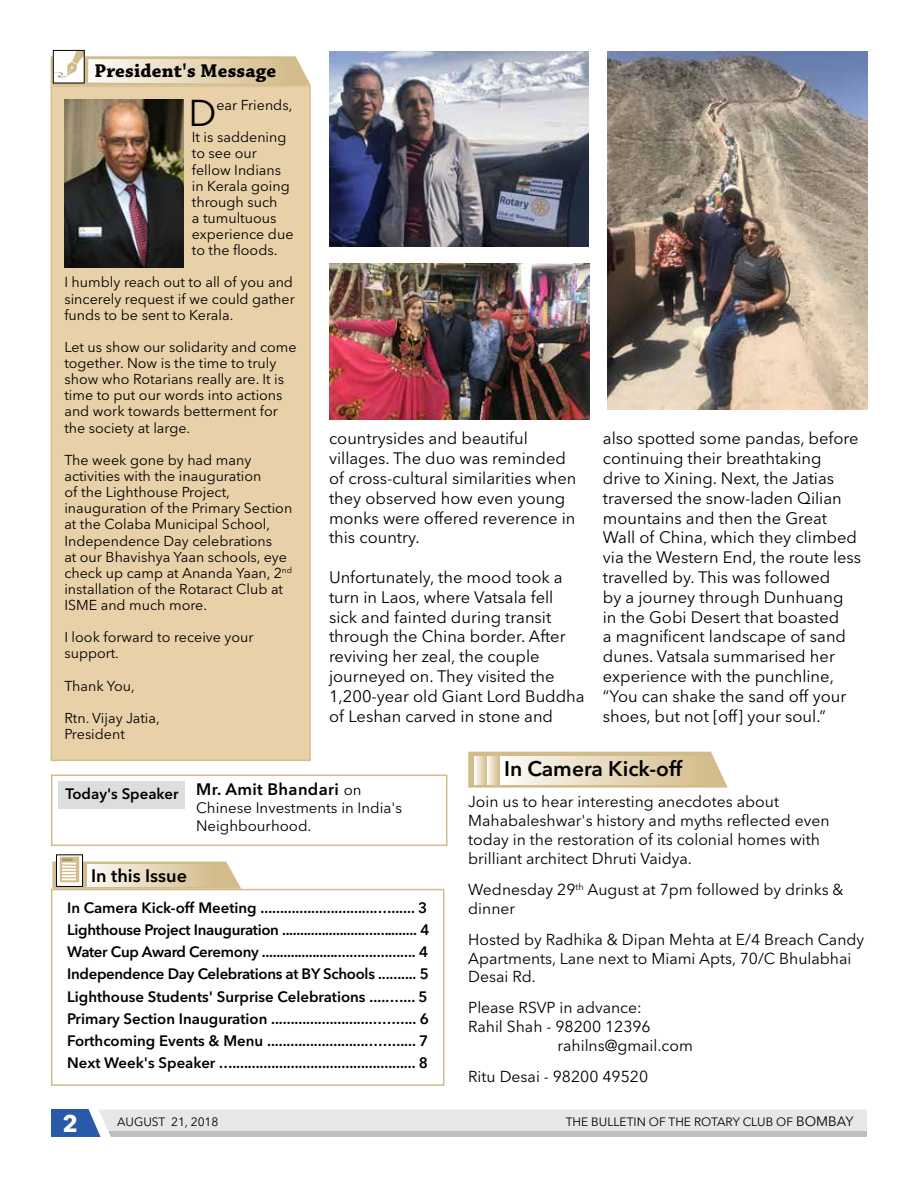
<style>
.page{position:relative;width:918px;height:1188px;background:#fff}
.page>*{position:absolute;margin:0;border:0;box-sizing:border-box;transform-origin:0 0}
.t1{font:37.05px "Avenir Next LT Pro";color:#000}
.t2{font:700 24px "Avenir Next LT Pro";color:#fff}
.t3{font:600 21px "Avenir Next LT Pro";color:#000}
.t4{font:700 19.5px "Chaparral Pro";letter-spacing:.01em;color:#000}
.t5{font:600 18px "Avenir Next LT Pro";color:#000}
.t6{font:16.5px/19.8px "Avenir Next LT Pro";color:#000}
.t7{font:600 16.5px "Avenir Next LT Pro";letter-spacing:.02em;color:#000}
.t8{font:15.75px/18.9px "Avenir Next LT Pro";color:#000}
.t9{font:600 15px/22.2px "Avenir Next LT Pro";letter-spacing:-.005em;color:#000}
.t10{font:15px/18px "Avenir Next LT Pro";color:#000}
.t11{font:14.25px/16.2px "Avenir Next LT Pro";color:#000}
.t12{font:12px "Avenir Next LT Pro";color:#000}
.s1{font-weight:400;font-size:15px}
.s2{font-size:13.5px}
</style>
<div class="page">
<svg style="left:51px;top:1109px;width:816px;height:28px;background:#d4d8dd"></svg>
<svg style="left:468px;top:751px;width:260px;height:37px;background:#dccba5"></svg>
<div style="left:501px;top:756px;width:210px;height:29px;background:linear-gradient(to right,#fdfaf6,#d4bc8a)"></div>
<svg style="left:475px;top:757px;width:11px;height:28px"></svg>
<svg style="left:487px;top:757px;width:12px;height:28px"></svg>
<div style="left:51px;top:85px;width:260px;height:676px;background:#e8d0a9;border:2px solid #d3bc8b"></div>
<svg style="left:51px;top:50px;width:260px;height:35px"></svg>
<div style="left:53px;top:50px;width:32px;height:33px;border:1px solid #000"></div>
<img style="left:64px;top:99px;width:119px;height:168px">
<div style="left:51px;top:774px;width:396px;height:72px;border:2px solid #d3bc8b"></div>
<div style="left:51px;top:889px;width:393px;height:197px;border:2px solid #d3bc8b"></div>
<svg style="left:59px;top:856px;width:21px;height:2px"></svg>
<div style="left:60px;top:857px;width:19px;height:25px;background:#d3bc8b"></div>
<svg style="left:52px;top:858px;width:189px;height:31px"></svg>
<div style="left:56px;top:854px;width:27px;height:33px;border:1px solid #000"></div>
<div style="left:58px;top:781px;width:127px;height:28px;background:#dcddde"></div>
<img style="left:329px;top:51px;width:260px;height:195px">
<img style="left:608px;top:51px;width:259px;height:358px">
<img style="left:329px;top:264px;width:260px;height:155px">
<p class="t4" style="left:94px;top:60px;width:183px">President's Message</p>
<h1 class="t1" style="left:188px;top:91px;width:30px">D</h1>
<p class="t11" style="left:216px;top:97px;width:78px">ear Friends,</p>
<p class="t11" style="left:192px;top:129px;width:103px">It is saddening to see our fellow Indians in Kerala going through such<br>a tumultuous experience due to the floods.</p>
<p class="t11" style="left:64px;top:274px;width:232px">I humbly reach out to all of you and sincerely request if we could gather funds to be sent to Kerala.</p>
<p class="t11" style="left:64px;top:339px;width:234px">Let us show our solidarity and come together. Now is the time to truly show who Rotarians really are. It is time to put our words into actions and work towards betterment for the society at large.</p>
<p class="t11" style="left:64px;top:452px;width:229px">The week gone by had many activities with the inauguration<br>of the Lighthouse Project, inauguration of the Primary Section at the Colaba Municipal School,<br>Independence Day celebrations<br>at our Bhavishya Yaan schools, eye check up camp at Ananda Yaan, 2<sup>nd </sup>installation of the Rotaract Club at<br>ISME and much more.</p>
<p class="t11" style="left:64px;top:629px;width:191px">I look forward to receive your support.</p>
<p class="t11" style="left:64px;top:677px;width:72px">Thank You,</p>
<p class="t11" style="left:64px;top:710px;width:97px">Rtn. Vijay Jatia,<br>President</p>
<p class="t6" style="left:329px;top:429px;width:249px">countrysides and beautiful villages. The duo was reminded of cross-cultural similarities when they observed how even young monks were offered reverence in this country.</p>
<p class="t6" style="left:329px;top:567px;width:257px">Unfortunately, the mood took a turn in Laos, where Vatsala fell sick and fainted during transit through the China border. After reviving her zeal, the couple journeyed on. They visited the<br>1,200-year old Giant Lord Buddha of Leshan carved in stone and</p>
<p class="t6" style="left:603px;top:429px;width:260px">also spotted some pandas, before continuing their breathtaking drive to Xining. Next, the Jatias traversed the snow-laden Qilian mountains and then the Great<br>Wall of China, which they climbed via the Western End, the route less travelled by. This was followed<br>by a journey through Dunhuang in the Gobi Desert that boasted<br>a magnificent landscape of sand dunes. Vatsala summarised her experience with the punchline, “You can shake the sand off your shoes, but not [off] your soul.”</p>
<p class="t3" style="left:504px;top:756px;width:180px">In Camera Kick-off</p>
<p class="t9" style="left:65px;top:782px;width:115px">Today's Speaker</p>
<p class="t7" style="left:196px;top:779px;width:167px">Mr. Amit Bhandari <span class="s1">on</span></p>
<p class="t10" style="left:196px;top:799px;width:207px">Chinese Investments in India's<br>Neighbourhood.</p>
<p class="t5" style="left:91px;top:864px;width:97px">In this Issue</p>
<p class="t9" style="left:67px;top:896px;width:364px">In Camera Kick-off Meeting ....................................... 3<br>Lighthouse Project Inauguration ..................................... 4<br>Water Cup Award Ceremony ......................................... 4<br>Independence Day Celebrations at BY Schools .......... 5<br>Lighthouse Students' Surprise Celebrations ........... 5<br>Primary Section Inauguration .................................... 6<br>Forthcoming Events &amp; Menu ..................................... 7<br>Next Week's Speaker .................................................. 8</p>
<p class="t8" style="left:468px;top:792px;width:363px">Join us to hear interesting anecdotes about Mahabaleshwar's history and myths reflected even today in the restoration of its colonial homes with brilliant architect Dhruti Vaidya.</p>
<p class="t8" style="left:468px;top:880px;width:377px">Wednesday 29<sup>th</sup> August at 7pm followed by drinks &amp; dinner</p>
<p class="t8" style="left:468px;top:930px;width:397px">Hosted by Radhika &amp; Dipan Mehta at E/4 Breach Candy<br>Apartments, Lane next to Miami Apts, 70/C Bhulabhai<br>Desai Rd.</p>
<p class="t8" style="left:468px;top:998px;width:175px">Please RSVP in advance:</p>
<p class="t8" style="left:468px;top:1017px;width:184px">Rahil Shah - 98200 12396</p>
<p class="t8" style="left:558px;top:1036px;width:137px">rahilns@gmail.com</p>
<p class="t8" style="left:468px;top:1067px;width:181px">Ritu Desai - 98200 49520</p>
<h2 class="t2" style="left:63px;top:1109px;width:17px">2</h2>
<p class="t12" style="left:117px;top:1115px;width:103px">AUGUST 21, 2018</p>
<p class="t12" style="left:566px;top:1115px;width:289px">The Bulletin of the Rotary Club of <span class="s2">Bombay</span></p>
</div>
